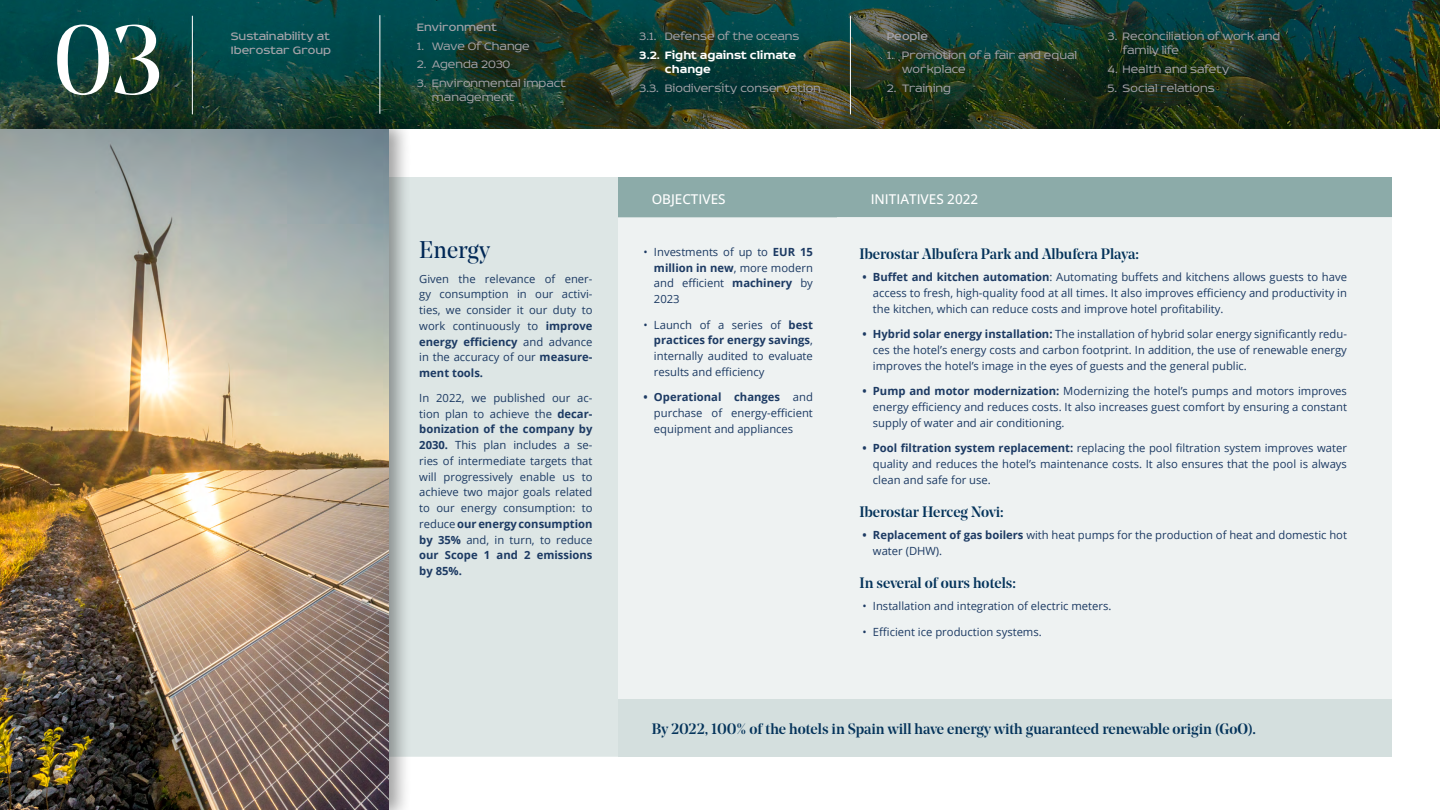
<style>
.page{position:relative;width:1440px;height:810px;background:#fff}
.page>*{position:absolute;margin:0;border:0;box-sizing:border-box;transform-origin:0 0}
.t1{font:97.5px "Noe Display";color:#fff}
.t2{font:24px "Noe Display";color:#002856}
.t3{font:500 15px "Noe Display";color:#05345b}
.t4{font:500 13.5px "Open Sans";color:#fff}
.t5{font:300 12.38px/14.2px "Echoes Sans";color:#a6a4aa}
.t6{font:12.38px/14.2px "Echoes Sans";color:#a6a4aa}
.t7{font:700 12.38px/14.2px "Echoes Sans";color:#fff}
.t8{font:300 12.38px "Echoes Sans";letter-spacing:-.02em;color:#a6a4aa}
.t9{font:11.25px/15.8px "Open Sans";color:#1c3a63;text-align:justify}
.s1{font-weight:700}
</style>
<div class="page">
<img style="left:0;top:0;width:1440px;height:129px">
<hr style="left:192px;top:16px;width:1px;height:98px;background:#fff">
<div style="left:412px;top:177px;width:206px;height:580px;background:#dde6e5"></div>
<div style="left:618px;top:177px;width:219px;height:40px;background:#8caba9"></div>
<div style="left:837px;top:177px;width:555px;height:40px;background:#8caba9"></div>
<div style="left:378px;top:217px;width:240px;height:482px;background:#dde6e5"></div>
<div style="left:618px;top:217px;width:774px;height:482px;background:#eef2f2"></div>
<div style="left:618px;top:699px;width:774px;height:58px;background:#d4dfde"></div>
<div style="left:0;top:114px;width:412px;height:696px;background:#000;opacity:.38"></div>
<img style="left:0;top:129px;width:389px;height:681px">
<hr style="left:380px;top:15px;width:1px;height:99px;background:#fff">
<hr style="left:850px;top:16px;width:1px;height:98px;background:#fff">
<h1 class="t1" style="left:52px;top:0;width:112px">03</h1>
<p class="t6" style="left:231px;top:29px;width:102px">Sustainability at<br>Iberostar Group</p>
<p class="t6" style="left:417px;top:20px;width:81px">Environment</p>
<p class="t5" style="left:417px;top:39px;width:114px">1. Wave Of Change</p>
<p class="t5" style="left:417px;top:57px;width:95px">2. Agenda 2030</p>
<p class="t5" style="left:432px;top:76px;width:136px;text-indent:-15px">3. Environmental impact management</p>
<h2 class="t2" style="left:419px;top:235px;width:72px">Energy</h2>
<p class="t9" style="left:419px;top:270px;width:175px">Given the relevance of ener&shy;gy consumption in our activi&shy;ties, we consider it our duty to work continuously to <span class="s1">improve energy efficiency</span> and advance in the accuracy of our <span class="s1">measure&shy;ment tools.</span></p>
<p class="t9" style="left:419px;top:390px;width:175px">In 2022, we published our ac&shy;tion plan to achieve the <span class="s1">decar&shy;bonization of the company by 2030.</span> This plan includes a se&shy;ries of intermediate targets that will progressively enable us to achieve two major goals related to our energy consumption: to reduce <span class="s1">our energy consumption by 35%</span> and, in turn, to reduce <span class="s1">our Scope 1 and 2 emissions by 85%.</span></p>
<p class="t5" style="left:639px;top:29px;width:162px">3.1. Defense of the oceans</p>
<p class="t7" style="left:665px;top:48px;width:133px;text-indent:-26px">3.2. Fight against climate change</p>
<p class="t5" style="left:639px;top:81px;width:183px">3.3. Biodiversity conservation</p>
<p class="t6" style="left:887px;top:29px;width:43px">People</p>
<p class="t5" style="left:902px;top:48px;width:177px;text-indent:-15px">1. Promotion of a fair and equal workplace</p>
<p class="t8" style="left:887px;top:81px;width:66px">2. Training</p>
<p class="t5" style="left:1123px;top:29px;width:159px;text-indent:-15px">3. Reconciliation of work and family life</p>
<p class="t5" style="left:1108px;top:62px;width:123px">4. Health and safety</p>
<p class="t5" style="left:1108px;top:81px;width:109px">5. Social relations</p>
<p class="t4" style="left:652px;top:190px;width:75px">OBJECTIVES</p>
<p class="t4" style="left:871px;top:190px;width:109px">INITIATIVES 2022</p>
<p class="t9" style="left:654px;top:244px;width:160px;text-indent:-10px">• Investments of up to <span class="s1">EUR 15 million in new</span>, more modern and efficient <span class="s1">machinery</span> by 2023</p>
<p class="t9" style="left:654px;top:316px;width:160px;text-indent:-10px">• Launch of a series of <span class="s1">best practices for energy savings</span>, internally audited to evaluate results and efficiency</p>
<p class="t9" style="left:654px;top:389px;width:160px;text-indent:-10px"><span class="s1">• Operational changes</span> and purchase of energy-efficient equipment and appliances</p>
<h3 class="t3" style="left:859px;top:244px;width:281px">Iberostar Albufera Park and Albufera Playa:</h3>
<p class="t9" style="left:873px;top:269px;width:476px;text-indent:-10px"><span class="s1">• Buffet and kitchen automation</span>: Automating buffets and kitchens allows guests to have access to fresh, high-quality food at all times. It also improves efficiency and productivity in the kitchen, which can reduce costs and improve hotel profitability.</p>
<p class="t9" style="left:873px;top:326px;width:476px;text-indent:-10px"><span class="s1">• Hybrid solar energy installation:</span> The installation of hybrid solar energy significantly redu&shy;ces the hotel’s energy costs and carbon footprint. In addition, the use of renewable energy improves the hotel’s image in the eyes of guests and the general public.</p>
<p class="t9" style="left:873px;top:383px;width:476px;text-indent:-10px"><span class="s1">• Pump and motor modernization:</span> Modernizing the hotel’s pumps and motors improves energy efficiency and reduces costs. It also increases guest comfort by ensuring a constant supply of water and air conditioning.</p>
<p class="t9" style="left:873px;top:440px;width:476px;text-indent:-10px"><span class="s1">• Pool filtration system replacement:</span> replacing the pool filtration system improves water quality and reduces the hotel’s maintenance costs. It also ensures that the pool is always clean and safe for use.</p>
<h3 class="t3" style="left:859px;top:502px;width:146px">Iberostar Herceg Novi:</h3>
<p class="t9" style="left:873px;top:527px;width:476px;text-indent:-10px"><span class="s1">• Replacement of gas boilers</span> with heat pumps for the production of heat and domestic hot water (DHW).</p>
<h3 class="t3" style="left:859px;top:573px;width:158px">In several of ours hotels:</h3>
<p class="t9" style="left:862px;top:598px;width:251px">• Installation and integration of electric meters.</p>
<p class="t9" style="left:862px;top:624px;width:181px">• Efficient ice production systems.</p>
<h3 class="t3" style="left:652px;top:719px;width:606px">By 2022, 100% of the hotels in Spain will have energy with guaranteed renewable origin (GoO).</h3>
</div>
